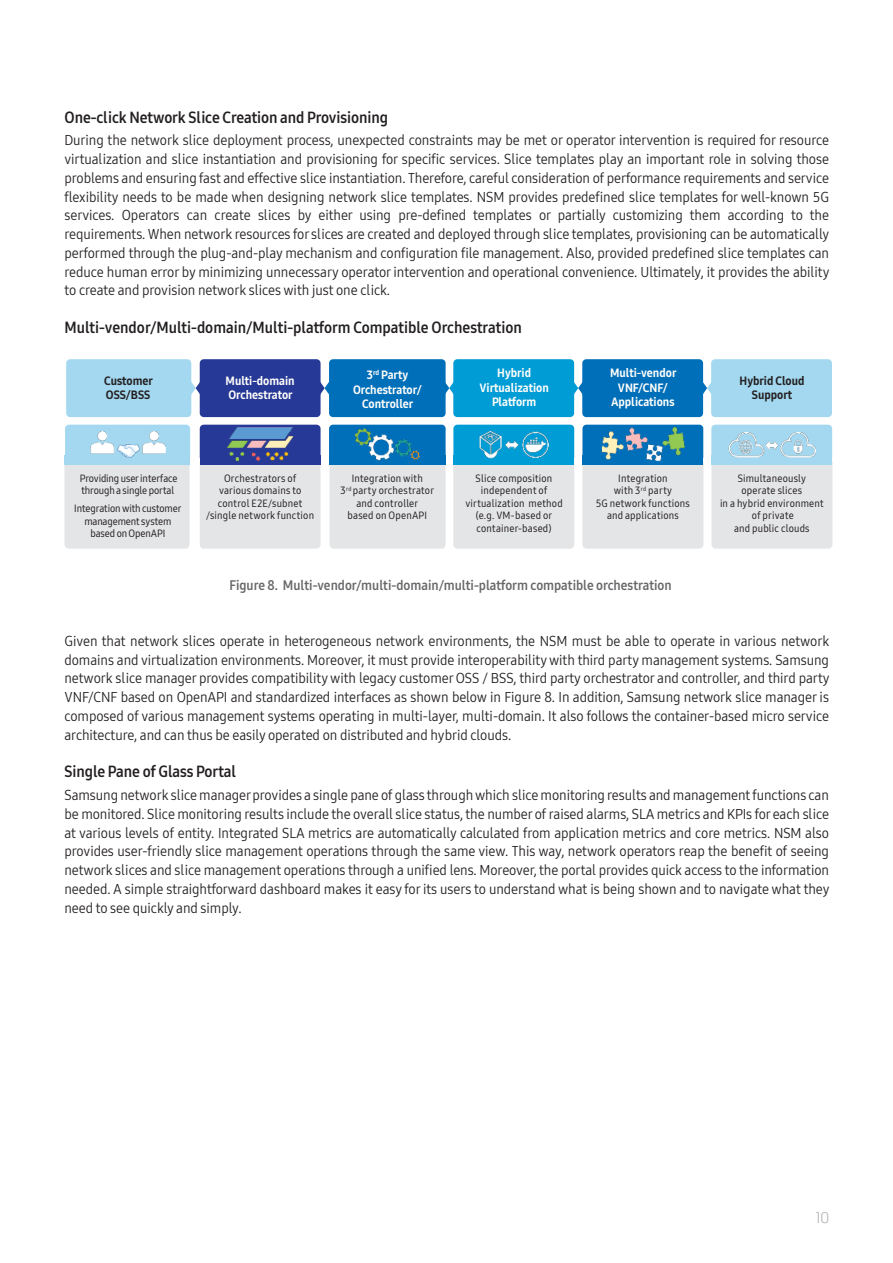
<style>
.page{position:relative;width:893px;height:1263px;background:#fff}
.page>*{position:absolute;margin:0;border:0;box-sizing:border-box;transform-origin:0 0}
.t1{font:15.75px "Samsung One 700 C";letter-spacing:-.005em;color:#231f20}
.t2{font:15px "Samsung Sharp Sans";color:#a8a9ad}
.t3{font:14.25px/18.8px "Samsung One 400 C";letter-spacing:-.005em;color:#231f20;text-align:justify}
.t4{font:13.5px "Samsung One 700 C";color:#67676a}
.t5{font:12px/14.4px "Samsung One 800 C";color:#fffefa;text-align:center}
.t6{font:12px/14.4px "Samsung One 800 C";color:#231f20;text-align:center}
.t7{font:10.5px/12.6px "Samsung One 500 C";letter-spacing:.02em;color:#231f20;text-align:center}
.t8{font:10.5px/12.6px "Samsung One 500 C";letter-spacing:-.01em;color:#231f20}
</style>
<div class="page">
<div style="left:582px;top:458px;width:121px;height:91px;background:#e4e5e7;border-radius:4px"></div>
<div style="left:711px;top:458px;width:121px;height:91px;background:#e4e5e7;border-radius:4px"></div>
<div style="left:453px;top:458px;width:121px;height:91px;background:#e4e5e7;border-radius:4px"></div>
<div style="left:711px;top:425px;width:121px;height:36px;background:#a3d8f0;border-radius:4px"></div>
<div style="left:711px;top:456px;width:121px;height:9px;background:#a3d8f0"></div>
<div style="left:582px;top:425px;width:121px;height:36px;background:#006fba;border-radius:4px"></div>
<div style="left:582px;top:456px;width:121px;height:9px;background:#006fba"></div>
<div style="left:453px;top:425px;width:121px;height:36px;background:#009cd6;border-radius:4px"></div>
<div style="left:453px;top:456px;width:121px;height:9px;background:#009cd6"></div>
<div style="left:64px;top:458px;width:126px;height:91px;background:#e4e5e7;border-radius:4px"></div>
<div style="left:200px;top:458px;width:121px;height:91px;background:#e4e5e7;border-radius:4px"></div>
<div style="left:329px;top:458px;width:117px;height:91px;background:#e4e5e7;border-radius:4px"></div>
<div style="left:200px;top:425px;width:121px;height:36px;background:#263996;border-radius:4px"></div>
<div style="left:200px;top:456px;width:121px;height:9px;background:#263996"></div>
<div style="left:329px;top:425px;width:117px;height:36px;background:#006fba;border-radius:4px"></div>
<div style="left:329px;top:456px;width:117px;height:9px;background:#006fba"></div>
<img style="left:355px;top:428px;width:65px;height:32px">
<img style="left:480px;top:431px;width:69px;height:28px">
<svg style="left:703px;top:377px;width:8px;height:23px"></svg>
<div style="left:711px;top:359px;width:121px;height:58px;background:#a3d8f0;border-radius:4px"></div>
<svg style="left:574px;top:377px;width:8px;height:23px"></svg>
<svg style="left:446px;top:383px;width:7px;height:11px"></svg>
<svg style="left:321px;top:382px;width:8px;height:13px"></svg>
<svg style="left:191px;top:377px;width:9px;height:23px"></svg>
<div style="left:200px;top:359px;width:121px;height:58px;background:#263996;border-radius:4px"></div>
<div style="left:329px;top:359px;width:117px;height:58px;background:#006fba;border-radius:4px"></div>
<div style="left:582px;top:359px;width:121px;height:58px;background:#006fba;border-radius:4px"></div>
<div style="left:453px;top:359px;width:121px;height:58px;background:#009cd6;border-radius:4px"></div>
<img style="left:601px;top:428px;width:84px;height:34px">
<img style="left:227px;top:428px;width:66px;height:33px">
<img style="left:728px;top:432px;width:88px;height:25px">
<div style="left:65px;top:425px;width:125px;height:36px;background:#a3d8f0;border-radius:4px"></div>
<div style="left:65px;top:456px;width:125px;height:9px;background:#a3d8f0"></div>
<img style="left:91px;top:431px;width:75px;height:27px">
<div style="left:66px;top:359px;width:125px;height:58px;background:#a3d8f0;border-radius:4px"></div>
<p class="t1" style="left:64px;top:107px;width:325px">One-click Network Slice Creation and Provisioning</p>
<p class="t3" style="left:64px;top:131px;width:766px">During the network slice deployment process, unexpected constraints may be met or operator intervention is required for resource virtualization and slice instantiation and provisioning for specific services. Slice templates play an important role in solving those problems and ensuring fast and effective slice instantiation. Therefore, careful consideration of performance requirements and service flexibility needs to be made when designing network slice templates. NSM provides predefined slice templates for well-known 5G services. Operators can create slices by either using pre-defined templates or partially customizing them according to the requirements. When network resources for slices are created and deployed through slice templates, provisioning can be automatically performed through the plug-and-play mechanism and configuration file management. Also, provided predefined slice templates can reduce human error by minimizing unnecessary operator intervention and operational convenience. Ultimately, it provides the ability to create and provision network slices with just one click.</p>
<p class="t1" style="left:64px;top:317px;width:459px">Multi-vendor/Multi-domain/Multi-platform Compatible Orchestration</p>
<p class="t6" style="left:104px;top:373px;width:50px;text-align:left">Customer<br>OSS/BSS</p>
<p class="t5" style="left:226px;top:373px;width:71px;text-align:left">Multi-domain<br>Orchestrator</p>
<p class="t5" style="left:353px;top:368px;width:70px">3<sup>rd</sup> Party<br>Orchestrator/<br>Controller</p>
<p class="t5" style="left:610px;top:366px;width:68px">Multi-vendor<br>VNF/CNF/<br>Applications</p>
<p class="t5" style="left:479px;top:366px;width:71px">Hybrid<br>Virtualization<br>Platform</p>
<p class="t6" style="left:740px;top:373px;width:66px">Hybrid Cloud<br>Support</p>
<p class="t8" style="left:80px;top:472px;width:99px">Providing user interface through a single portal</p>
<p class="t8" style="left:74px;top:502px;width:109px;text-align:center">Integration with customer management system based on OpenAPI</p>
<p class="t7" style="left:206px;top:472px;width:109px">Orchestrators of<br>various domains to control E2E/subnet /single network function</p>
<p class="t7" style="left:341px;top:472px;width:95px">Integration with<br>3<sup>rd</sup> party orchestrator and controller<br>based on OpenAPI</p>
<p class="t7" style="left:465px;top:472px;width:99px">Slice composition independent of virtualization method (e.g. VM-based or container-based)</p>
<p class="t7" style="left:596px;top:472px;width:95px">Integration<br>with 3<sup>rd</sup> party<br>5G network functions and applications</p>
<p class="t7" style="left:720px;top:472px;width:105px">Simultaneously operate slices<br>in a hybrid environment of private<br>and public clouds</p>
<p class="t4" style="left:229px;top:576px;width:444px">Figure 8. Multi-vendor/multi-domain/multi-platform compatible orchestration</p>
<p class="t3" style="left:64px;top:631px;width:767px">Given that network slices operate in heterogeneous network environments, the NSM must be able to operate in various network domains and virtualization environments. Moreover, it must provide interoperability with third party management systems. Samsung network slice manager provides compatibility with legacy customer OSS / BSS, third party orchestrator and controller, and third party VNF/CNF based on OpenAPI and standardized interfaces as shown below in Figure 8. In addition, Samsung network slice manager is composed of various management systems operating in multi-layer, multi-domain. It also follows the container-based micro service architecture, and can thus be easily operated on distributed and hybrid clouds.</p>
<p class="t1" style="left:64px;top:761px;width:173px">Single Pane of Glass Portal</p>
<p class="t3" style="left:64px;top:785px;width:767px">Samsung network slice manager provides a single pane of glass through which slice monitoring results and management functions can be monitored. Slice monitoring results include the overall slice status, the number of raised alarms, SLA metrics and KPIs for each slice at various levels of entity. Integrated SLA metrics are automatically calculated from application metrics and core metrics. NSM also provides user-friendly slice management operations through the same view. This way, network operators reap the benefit of seeing network slices and slice management operations through a unified lens. Moreover, the portal provides quick access to the information needed. A simple straightforward dashboard makes it easy for its users to understand what is being shown and to navigate what they need to see quickly and simply.</p>
<p class="t2" style="left:816px;top:1207px;width:15px">10</p>
</div>
